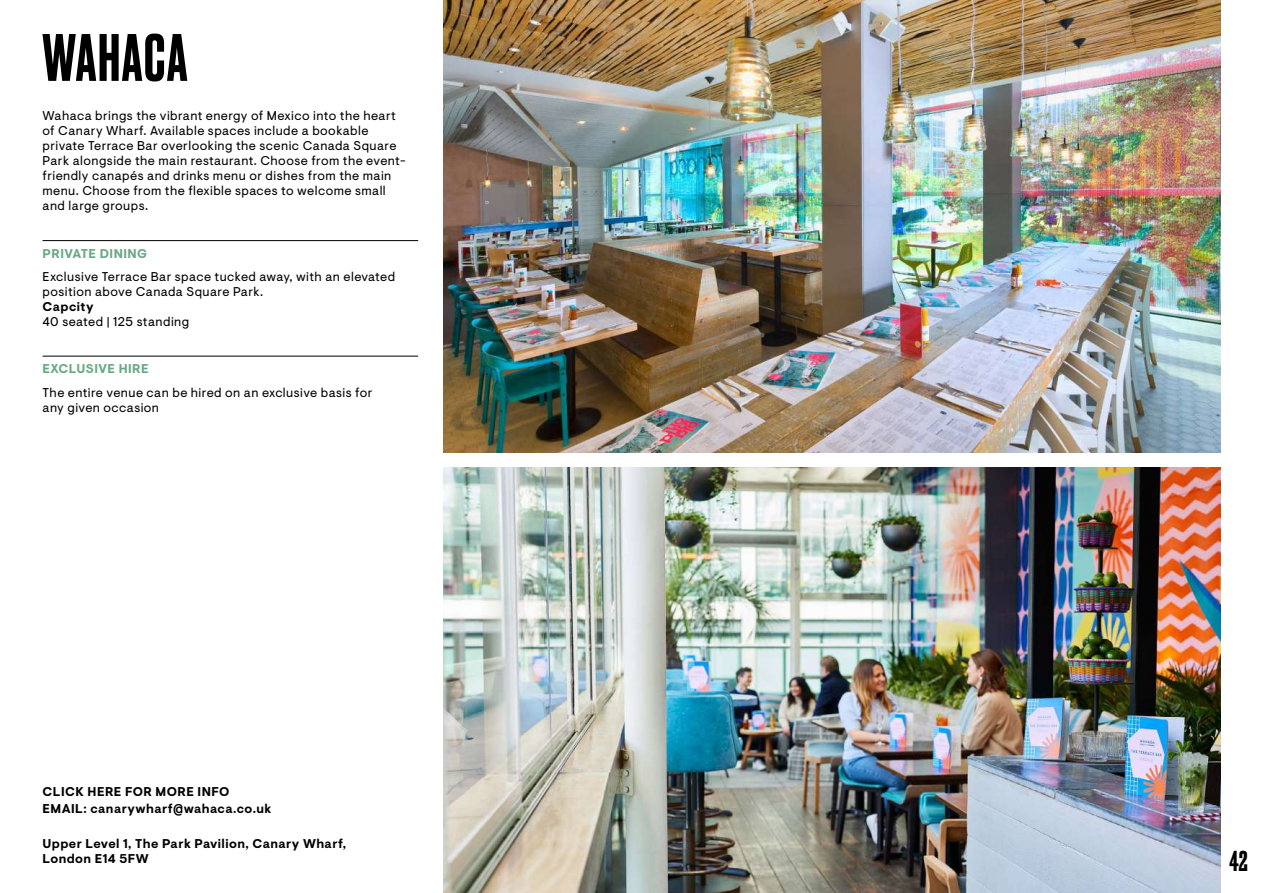
<style>
.page{position:relative;width:1263px;height:893px;background:#fff}
.page>*{position:absolute;margin:0;border:0;box-sizing:border-box;transform-origin:0 0}
.t1{font:500 63px "Druk";letter-spacing:.035em;color:#000}
.t2{font:500 27px "Druk";color:#000}
.t3{font:12.75px/15px "Visuelt";letter-spacing:.035em;color:#000}
.t4{font:700 12.75px/15px "Visuelt";letter-spacing:.035em;color:#000}
.t5{font:700 12.75px "Visuelt";letter-spacing:.035em;color:#6aa884}
</style>
<div class="page">
<img style="left:444px;top:468px;width:776px;height:425px">
<img style="left:444px;top:0;width:776px;height:452px">
<hr style="left:43px;top:240px;width:375px;height:1px;background:#000">
<hr style="left:43px;top:356px;width:375px;height:1px;background:#000">
<h1 class="t1" style="left:43px;top:14px;width:146px">WAHACA</h1>
<p class="t3" style="left:43px;top:108px;width:365px">Wahaca brings the vibrant energy of Mexico into the heart of Canary Wharf. Available spaces include a bookable private Terrace Bar overlooking the scenic Canada Square Park alongside the main restaurant. Choose from the event&shy;friendly canapés and drinks menu or dishes from the main menu. Choose from the flexible spaces to welcome small and large groups.</p>
<p class="t5" style="left:43px;top:246px;width:106px">PRIVATE DINING</p>
<p class="t3" style="left:43px;top:270px;width:354px">Exclusive Terrace Bar space tucked away, with an elevated position above Canada Square Park.</p>
<p class="t4" style="left:43px;top:300px;width:52px">Capcity</p>
<p class="t3" style="left:43px;top:315px;width:148px">40 seated | 125 standing</p>
<p class="t5" style="left:43px;top:362px;width:108px">EXCLUSIVE HIRE</p>
<p class="t3" style="left:43px;top:385px;width:331px">The entire venue can be hired on an exclusive basis for any given occasion</p>
<p class="t4" style="left:43px;top:785px;width:188px">CLICK HERE FOR MORE INFO</p>
<p class="t4" style="left:43px;top:802px;width:230px">EMAIL: canarywharf@wahaca.co.uk</p>
<p class="t4" style="left:43px;top:837px;width:305px">Upper Level 1, The Park Pavilion, Canary Wharf,<br>London E14 5FW</p>
<h2 class="t2" style="left:1230px;top:842px;width:19px">42</h2>
</div>
